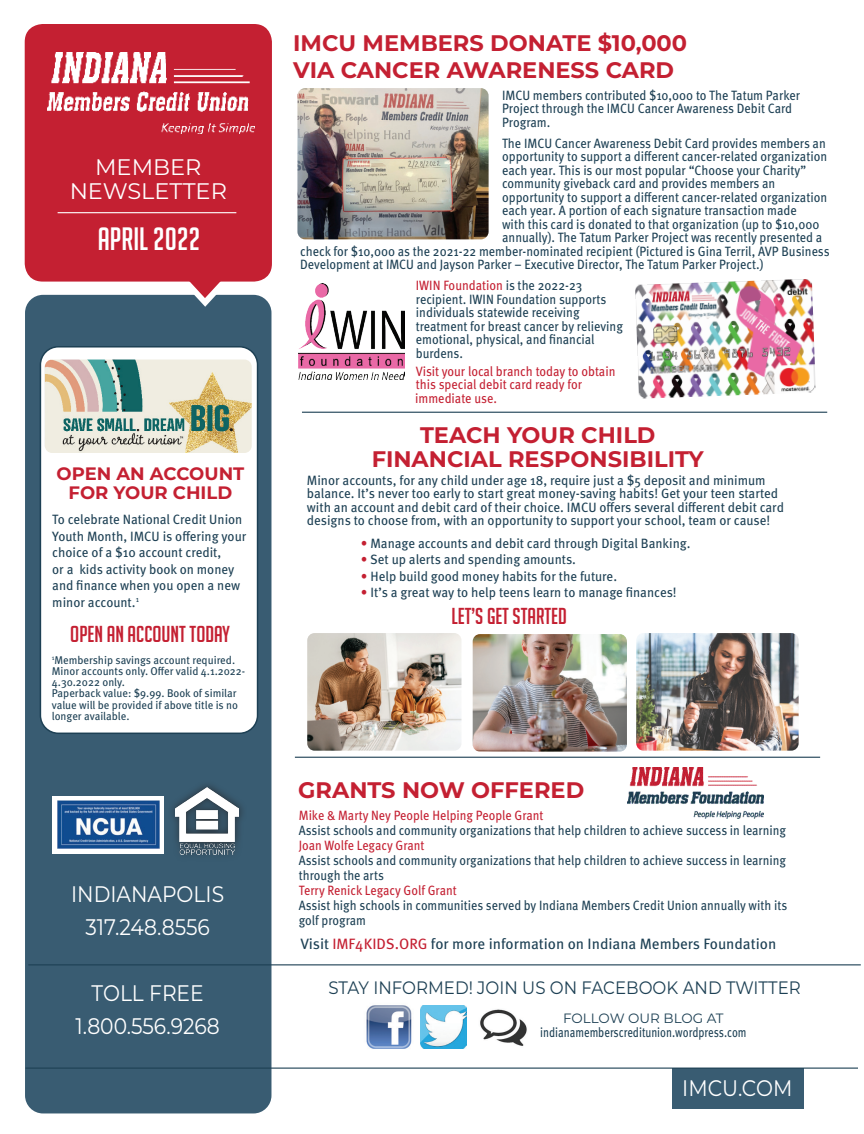
<style>
.page{position:relative;width:864px;height:1134px;background:#fff}
.page>*{position:absolute;margin:0;border:0;box-sizing:border-box;transform-origin:0 0}
.t1{font:31.5px "Big Noodle Titling";color:#fff}
.t2{font:700 22.5px/24px "Montserrat";color:#c42032;text-align:center}
.t3{font:22.5px "Montserrat";color:#fff;scale:.9 1}
.t4{font:22.5px "Big Noodle Titling";color:#c42032}
.t5{font:22.5px "Montserrat";color:#fff}
.t6{font:18px "Montserrat";color:#1d4054;scale:.92 1}
.t7{font:700 18px "Montserrat";color:#c42032}
.t8{font:15px "Meta Pro";color:#1d4054}
.t9{font:13.5px/13.5px "Meta Pro";color:#1d4054;scale:.91 1}
.t10{font:13.5px/16.5px "Meta Pro";color:#1d4054;scale:.96 1}
.t11{font:13.5px/15px "Meta Pro";color:#1d4054;scale:.9 1}
.t12{font:13.5px "Meta Pro";color:#c42032;scale:.9 1}
.t13{font:13.5px/13.5px "Meta Pro";color:#c42032;scale:.91 1}
.t14{font:13.5px "Meta Pro";color:#1d4054;scale:.8 1}
.t15{font:13.5px "Montserrat";color:#1d4054}
.t16{font:11.25px/11.2px "Meta Pro";color:#1d4054;scale:.96 1}
.s1{color:#c42032}
</style>
<div class="page">
<div style="left:672px;top:1068px;width:131px;height:40px;background:#395c72"></div>
<img style="left:366px;top:1005px;width:46px;height:44px">
<img style="left:421px;top:1005px;width:46px;height:43px">
<img style="left:480px;top:1009px;width:47px;height:37px">
<div style="left:25px;top:295px;width:246px;height:818px;background:#395c72;border-radius:18px"></div>
<div style="left:25px;top:24px;width:247px;height:258px;background:#c42032;border-radius:18px"></div>
<hr style="left:58px;top:212px;width:178px;height:1px;background:#fff">
<img style="left:47px;top:53px;width:208px;height:80px">
<svg style="left:188px;top:281px;width:34px;height:26px"></svg>
<hr style="left:28px;top:964px;width:833px;height:1px;background:#1d4054">
<hr style="left:26px;top:1068px;width:832px;height:1px;background:#1d4054">
<hr style="left:302px;top:412px;width:525px;height:1px;background:#1d4054">
<hr style="left:295px;top:757px;width:525px;height:1px;background:#1d4054">
<div style="left:52px;top:796px;width:112px;height:58px;background:#fff"></div>
<img style="left:57px;top:801px;width:102px;height:48px">
<img style="left:176px;top:788px;width:63px;height:67px">
<img style="left:297px;top:88px;width:192px;height:151px">
<img style="left:635px;top:279px;width:181px;height:120px">
<img style="left:473px;top:634px;width:154px;height:118px">
<img style="left:307px;top:633px;width:155px;height:118px">
<img style="left:636px;top:633px;width:163px;height:118px">
<img style="left:627px;top:767px;width:136px;height:51px">
<img style="left:299px;top:284px;width:106px;height:95px">
<div style="left:40px;top:347px;width:218px;height:386px;background:#fff;border-radius:18px"></div>
<div style="left:40px;top:346px;width:218px;height:388px;border:2px solid #1d4054;border-radius:18px"></div>
<img style="left:45px;top:360px;width:207px;height:93px">
<p class="t5" style="left:95px;top:151px;width:108px">MEMBER</p>
<p class="t5" style="left:70px;top:175px;width:159px">NEWSLETTER</p>
<p class="t1" style="left:98px;top:222px;width:104px">APRIL 2022</p>
<p class="t7" style="left:57px;top:460px;width:189px">OPEN AN ACCOUNT</p>
<p class="t7" style="left:69px;top:480px;width:165px">FOR YOUR CHILD</p>
<p class="t10" style="left:52px;top:510px;width:204px">To celebrate National Credit Union<br>Youth Month, IMCU is offering your choice of a $10 account credit,<br>or a kids activity book on money and finance when you open a new minor account.<sup>1</sup></p>
<p class="t4" style="left:70px;top:621px;width:161px">OPEN AN ACCOUNT TODAY</p>
<p class="t16" style="left:52px;top:653px;width:203px"><sup>1</sup>Membership savings account required.<br>Minor accounts only. Offer valid 4.1.2022-<br>4.30.2022 only.</p>
<p class="t16" style="left:52px;top:687px;width:195px">Paperback value: $9.99. Book of similar value will be provided if above title is no longer available.</p>
<p class="t3" style="left:71px;top:879px;width:171px">INDIANAPOLIS</p>
<p class="t3" style="left:85px;top:912px;width:140px">317.248.8556</p>
<p class="t3" style="left:92px;top:978px;width:126px">TOLL FREE</p>
<p class="t3" style="left:76px;top:1011px;width:162px">1.800.556.9268</p>
<p class="t2" style="left:293px;top:30px;width:395px">IMCU MEMBERS DONATE $10,000</p>
<p class="t2" style="left:293px;top:57px;width:382px">VIA CANCER AWARENESS CARD</p>
<p class="t9" style="left:502px;top:87px;width:329px">IMCU members contributed $10,000 to The Tatum Parker<br>Project through the IMCU Cancer Awareness Debit Card<br>Program.</p>
<p class="t9" style="left:502px;top:135px;width:357px">The IMCU Cancer Awareness Debit Card provides members an</p>
<p class="t9" style="left:502px;top:149px;width:359px">opportunity to support a different cancer-related organization</p>
<p class="t9" style="left:502px;top:162px;width:336px">each year. This is our most popular “Choose your Charity”</p>
<p class="t9" style="left:502px;top:176px;width:302px">community giveback card and provides members an</p>
<p class="t9" style="left:502px;top:189px;width:359px">opportunity to support a different cancer-related organization</p>
<p class="t9" style="left:502px;top:203px;width:325px">each year. A portion of each signature transaction made</p>
<p class="t9" style="left:502px;top:216px;width:350px">with this card is donated to that organization (up to $10,000</p>
<p class="t9" style="left:502px;top:230px;width:353px">annually). The Tatum Parker Project was recently presented a</p>
<p class="t9" style="left:300px;top:243px;width:584px">check for $10,000 as the 2021-22 member-nominated recipient (Pictured is Gina Terril, AVP Business</p>
<p class="t9" style="left:300px;top:257px;width:511px">Development at IMCU and Jayson Parker – Executive Director, The Tatum Parker Project.)</p>
<p class="t9" style="left:416px;top:278px;width:229px"><span class="s1">IWIN Foundation</span> is the 2022-23 recipient. IWIN Foundation supports individuals statewide receiving treatment for breast cancer by relieving emotional, physical, and financial burdens.</p>
<p class="t13" style="left:415px;top:363px;width:222px">Visit your local branch today to obtain this special debit card ready for immediate use.</p>
<p class="t2" style="left:372px;top:422px;width:334px">TEACH YOUR CHILD<br>FINANCIAL RESPONSIBILITY</p>
<p class="t10" style="left:307px;top:473px;width:498px;line-height:13.5px">Minor accounts, for any child under age 18, require just a $5 deposit and minimum balance. It’s never too early to start great money-saving habits! Get your teen started with an account and debit card of their choice. IMCU offers several different debit card designs to choose from, with an opportunity to support your school, team or cause!</p>
<p class="t10" style="left:361px;top:534px;width:345px"><span class="s1">•</span> Manage accounts and debit card through Digital Banking.</p>
<p class="t10" style="left:361px;top:551px;width:226px"><span class="s1">•</span> Set up alerts and spending amounts.</p>
<p class="t10" style="left:361px;top:567px;width:268px"><span class="s1">•</span> Help build good money habits for the future.</p>
<p class="t10" style="left:361px;top:584px;width:331px"><span class="s1">•</span> It’s a great way to help teens learn to manage finances!</p>
<p class="t4" style="left:451px;top:604px;width:117px">LET’S GET STARTED</p>
<p class="t2" style="left:298px;top:777px;width:288px">GRANTS NOW OFFERED</p>
<p class="t12" style="left:299px;top:805px;width:273px">Mike &amp; Marty Ney People Helping People Grant</p>
<p class="t11" style="left:299px;top:822px;width:543px">Assist schools and community organizations that help children to achieve success in learning</p>
<p class="t12" style="left:299px;top:835px;width:141px">Joan Wolfe Legacy Grant</p>
<p class="t11" style="left:299px;top:852px;width:543px">Assist schools and community organizations that help children to achieve success in learning through the arts</p>
<p class="t12" style="left:299px;top:880px;width:177px">Terry Renick Legacy Golf Grant</p>
<p class="t11" style="left:299px;top:897px;width:544px">Assist high schools in communities served by Indiana Members Credit Union annually with its golf program</p>
<p class="t8" style="left:300px;top:932px;width:477px">Visit <span class="s1">IMF4KIDS.ORG</span> for more information on Indiana Members Foundation</p>
<p class="t6" style="left:328px;top:976px;width:515px">STAY INFORMED! JOIN US ON FACEBOOK AND TWITTER</p>
<p class="t15" style="left:563px;top:1009px;width:162px">FOLLOW OUR BLOG AT</p>
<p class="t14" style="left:540px;top:1022px;width:259px">indianamemberscreditunion.wordpress.com</p>
<p class="t3" style="left:682px;top:1073px;width:124px">IMCU.COM</p>
</div>
